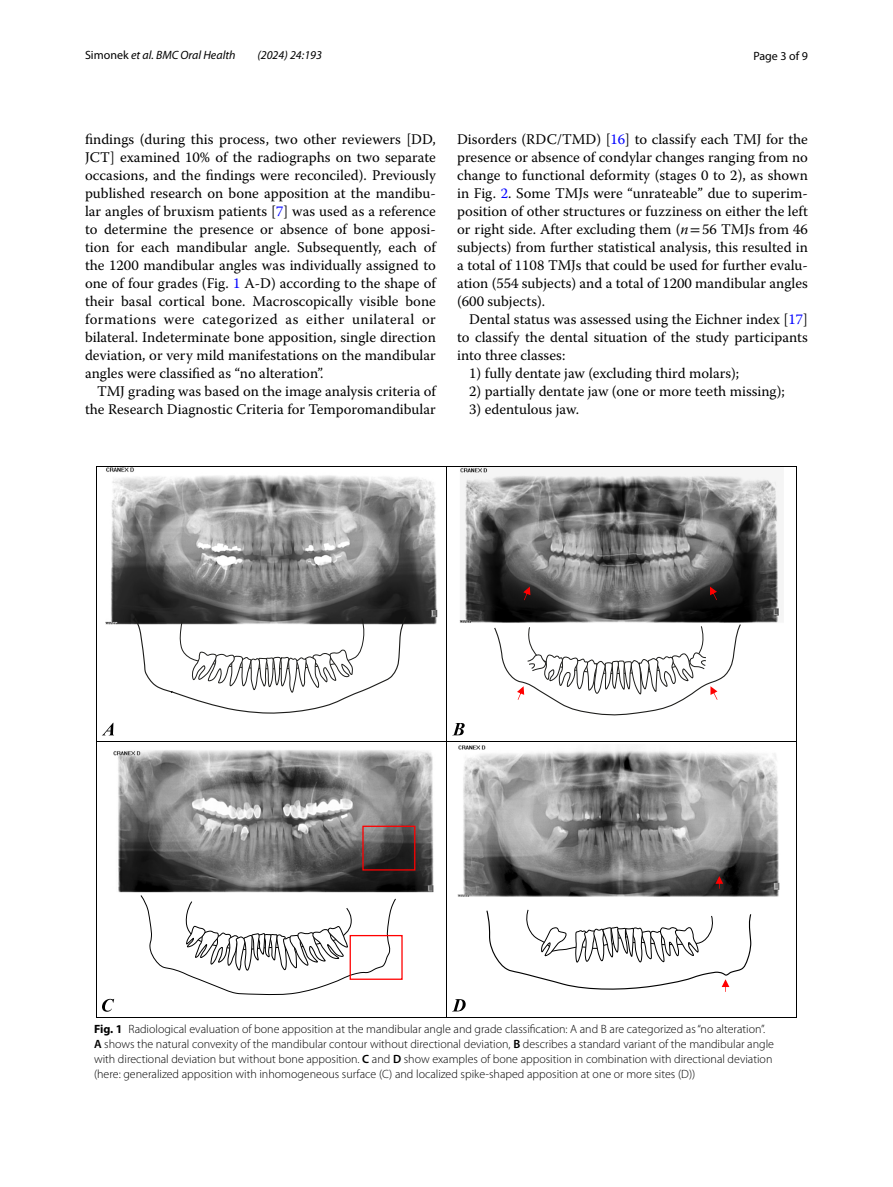
<style>
.page{position:relative;width:893px;height:1187px;background:#fff}
.page>*{position:absolute;margin:0;border:0;box-sizing:border-box;transform-origin:0 0}
.t1{font:14.7px/18px "Warnock Pro";color:#000;text-align:justify}
.t2{font:300 12px/15px "Myriad Pro";color:#000}
.t3{font:italic 12px "Myriad Pro";color:#000}
.t4{font:12px "Myriad Pro";color:#000}
.s1{font-style:normal}
.s2{color:#00f}
.s3{font-style:italic}
.s4{font-family:"STIX"}
.s5{font-weight:700}
.s6{font-weight:600}
</style>
<div class="page">
<img style="left:106px;top:467px;width:678px;height:430px">
<hr style="left:97px;top:466px;width:349px;height:1px;background:#000">
<hr style="left:447px;top:466px;width:349px;height:1px;background:#000">
<hr style="left:96px;top:467px;width:1px;height:273px;background:#000">
<hr style="left:446px;top:467px;width:1px;height:273px;background:#000">
<hr style="left:796px;top:467px;width:1px;height:273px;background:#000">
<svg style="left:102px;top:998px;width:12px;height:13px"></svg>
<svg style="left:453px;top:999px;width:13px;height:12px"></svg>
<svg style="left:96px;top:722px;width:18px;height:19px"></svg>
<hr style="left:97px;top:740px;width:349px;height:1px;background:#000">
<svg style="left:446px;top:723px;width:19px;height:18px"></svg>
<hr style="left:447px;top:740px;width:349px;height:1px;background:#000">
<hr style="left:96px;top:741px;width:1px;height:276px;background:#000">
<hr style="left:97px;top:1017px;width:349px;height:1px;background:#000">
<hr style="left:446px;top:741px;width:1px;height:276px;background:#000">
<hr style="left:447px;top:1017px;width:349px;height:1px;background:#000">
<hr style="left:796px;top:741px;width:1px;height:276px;background:#000">
<svg style="left:493px;top:623px;width:249px;height:94px"></svg>
<svg style="left:710px;top:586px;width:7px;height:14px"></svg>
<svg style="left:523px;top:586px;width:7px;height:14px"></svg>
<svg style="left:134px;top:615px;width:273px;height:99px"></svg>
<svg style="left:140px;top:825px;width:276px;height:170px"></svg>
<svg style="left:715px;top:876px;width:8px;height:12px"></svg>
<svg style="left:486px;top:909px;width:266px;height:83px"></svg>
<p class="t3" style="left:85px;top:48px;width:152px"><span class="s1">Simonek</span> et al. BMC Oral Health</p>
<p class="t3" style="left:257px;top:48px;width:66px">(2024) 24:193</p>
<p class="t4" style="left:753px;top:48px;width:56px">Page 3 of 9</p>
<p class="t1" style="left:85px;top:130px;width:352px">findings (during this process, two other reviewers [DD, JCT] examined 10% of the radiographs on two separate occasions, and the findings were reconciled). Previously published research on bone apposition at the mandibu&shy;lar angles of bruxism patients [<span class="s2">7</span>] was used as a reference to determine the presence or absence of bone apposi&shy;tion for each mandibular angle. Subsequently, each of the 1200 mandibular angles was individually assigned to one of four grades (Fig. <span class="s2">1</span> A-D) according to the shape of their basal cortical bone. Macroscopically visible bone formations were categorized as either unilateral or bilateral. Indeterminate bone apposition, single direction deviation, or very mild manifestations on the mandibular angles were classified as “no alteration”.</p>
<p class="t1" style="left:85px;top:382px;width:352px;text-align:right">TMJ grading was based on the image analysis criteria of the Research Diagnostic Criteria for Temporomandibular</p>
<p class="t1" style="left:457px;top:130px;width:352px">Disorders (RDC/TMD) [<span class="s2">16</span>] to classify each TMJ for the presence or absence of condylar changes ranging from no change to functional deformity (stages 0 to 2), as shown in Fig. <span class="s2">2</span>. Some TMJs were “unrateable” due to superim&shy;position of other structures or fuzziness on either the left or right side. After excluding them (<span class="s3">n</span><span class="s4">=</span>56 TMJs from 46 subjects) from further statistical analysis, this resulted in a total of 1108 TMJs that could be used for further evalu&shy;ation (554 subjects) and a total of 1200 mandibular angles (600 subjects).</p>
<p class="t1" style="left:457px;top:310px;width:352px;text-indent:12px">Dental status was assessed using the Eichner index [<span class="s2">17</span>] to classify the dental situation of the study participants into three classes:</p>
<p class="t1" style="left:469px;top:364px;width:272px">1) fully dentate jaw (excluding third molars);</p>
<p class="t1" style="left:469px;top:382px;width:317px">2) partially dentate jaw (one or more teeth missing);</p>
<p class="t1" style="left:469px;top:400px;width:111px">3) edentulous jaw.</p>
<p class="t2" style="left:94px;top:1021px;width:681px"><span class="s5">Fig. 1</span> Radiological evaluation of bone apposition at the mandibular angle and grade classification: A and B are categorized as“no alteration”.<br><span class="s6">A</span> shows the natural convexity of the mandibular contour without directional deviation, <span class="s6">B</span> describes a standard variant of the mandibular angle with directional deviation but without bone apposition. <span class="s6">C</span> and <span class="s6">D</span> show examples of bone apposition in combination with directional deviation (here: generalized apposition with inhomogeneous surface (C) and localized spike-shaped apposition at one or more sites (D))</p>
</div>
